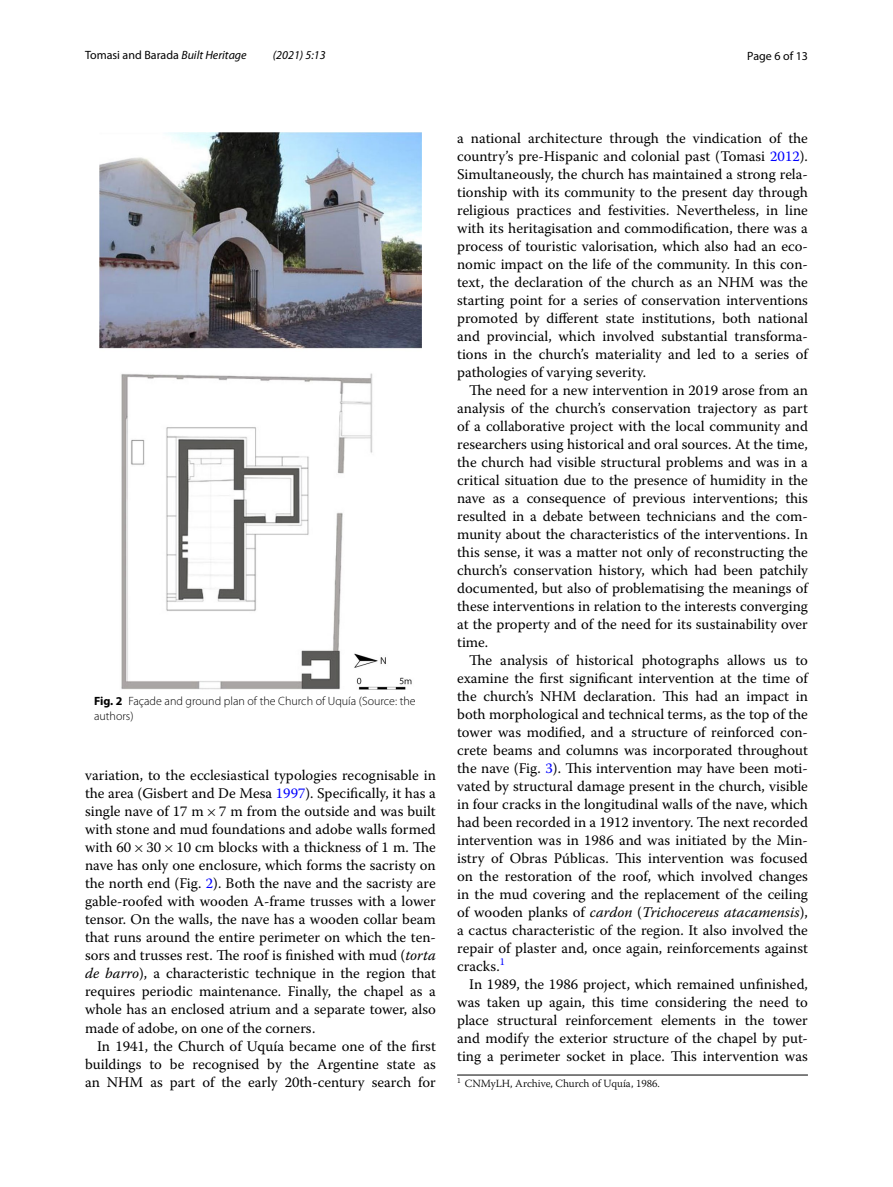
<style>
.page{position:relative;width:893px;height:1187px;background:#fff}
.page>*{position:absolute;margin:0;border:0;box-sizing:border-box;transform-origin:0 0}
.t1{font:14.7px/18px "Warnock Pro";color:#000;text-align:justify}
.t2{font:300 12px/15px "Myriad Pro";color:#000}
.t3{font:12px "Myriad Pro";color:#000}
.t4{font:italic 12px "Myriad Pro";color:#000}
.t5{font:300 10.95px "Warnock Pro";color:#000}
.s1{font-style:italic}
.s2{font-weight:700}
.s3{color:#00f}
.s4{font-family:"MTSY"}
</style>
<div class="page">
<img style="left:100px;top:133px;width:321px;height:556px">
<hr style="left:457px;top:1074px;width:351px;height:1px;background:#000">
<p class="t3" style="left:85px;top:48px;width:163px">Tomasi and Barada <span class="s1">Built Heritage</span></p>
<p class="t4" style="left:273px;top:48px;width:54px">(2021) 5:13</p>
<p class="t3" style="left:747px;top:48px;width:62px">Page 6 of 13</p>
<p class="t2" style="left:94px;top:693px;width:323px"><span class="s2">Fig. 2</span> Façade and ground plan of the Church of Uquía (Source: the authors)</p>
<p class="t1" style="left:85px;top:766px;width:352px">variation, to the ecclesiastical typologies recognisable in the area (Gisbert and De Mesa <span class="s3">1997</span>). Specifically, it has a single nave of 17 m<span class="s4">×</span>7 m from the outside and was built with stone and mud foundations and adobe walls formed with 60<span class="s4">×</span>30<span class="s4">×</span>10 cm blocks with a thickness of 1 m. The nave has only one enclosure, which forms the sacristy on the north end (Fig. <span class="s3">2</span>). Both the nave and the sacristy are gable-roofed with wooden A-frame trusses with a lower tensor. On the walls, the nave has a wooden collar beam that runs around the entire perimeter on which the ten&shy;sors and trusses rest. The roof is finished with mud (<span class="s1">torta de barro</span>), a characteristic technique in the region that requires periodic maintenance. Finally, the chapel as a whole has an enclosed atrium and a separate tower, also made of adobe, on one of the corners.</p>
<p class="t1" style="left:85px;top:1036px;width:352px;text-indent:12px">In 1941, the Church of Uquía became one of the first buildings to be recognised by the Argentine state as an NHM as part of the early 20th-century search for</p>
<p class="t1" style="left:457px;top:128px;width:352px">a national architecture through the vindication of the country’s pre-Hispanic and colonial past (Tomasi <span class="s3">2012</span>).<br>Simultaneously, the church has maintained a strong rela&shy;tionship with its community to the present day through religious practices and festivities. Nevertheless, in line with its heritagisation and commodification, there was a process of touristic valorisation, which also had an eco&shy;nomic impact on the life of the community. In this con&shy;text, the declaration of the church as an NHM was the starting point for a series of conservation interventions promoted by different state institutions, both national and provincial, which involved substantial transforma&shy;tions in the church’s materiality and led to a series of pathologies of varying severity.</p>
<p class="t1" style="left:457px;top:380px;width:352px;text-indent:12px">The need for a new intervention in 2019 arose from an analysis of the church’s conservation trajectory as part of a collaborative project with the local community and researchers using historical and oral sources. At the time, the church had visible structural problems and was in a critical situation due to the presence of humidity in the nave as a consequence of previous interventions; this resulted in a debate between technicians and the com&shy;munity about the characteristics of the interventions. In this sense, it was a matter not only of reconstructing the church’s conservation history, which had been patchily documented, but also of problematising the meanings of these interventions in relation to the interests converging at the property and of the need for its sustainability over time.</p>
<p class="t1" style="left:457px;top:650px;width:352px;text-indent:12px">The analysis of historical photographs allows us to examine the first significant intervention at the time of the church’s NHM declaration. This had an impact in both morphological and technical terms, as the top of the tower was modified, and a structure of reinforced con&shy;crete beams and columns was incorporated throughout the nave (Fig. <span class="s3">3</span>). This intervention may have been moti&shy;vated by structural damage present in the church, visible in four cracks in the longitudinal walls of the nave, which had been recorded in a 1912 inventory. The next recorded intervention was in 1986 and was initiated by the Min&shy;istry of Obras Públicas. This intervention was focused on the restoration of the roof, which involved changes in the mud covering and the replacement of the ceiling of wooden planks of <span class="s1">cardon</span> (<span class="s1">Trichocereus atacamensis</span>), a cactus characteristic of the region. It also involved the repair of plaster and, once again, reinforcements against cracks.<sup>1</sup></p>
<p class="t1" style="left:457px;top:974px;width:352px;text-indent:12px">In 1989, the 1986 project, which remained unfinished, was taken up again, this time considering the need to place structural reinforcement elements in the tower and modify the exterior structure of the chapel by put&shy;ting a perimeter socket in place. This intervention was</p>
<p class="t5" style="left:457px;top:1076px;width:204px"><sup>1</sup> CNMyLH, Archive, Church of Uquía, 1986.</p>
</div>
